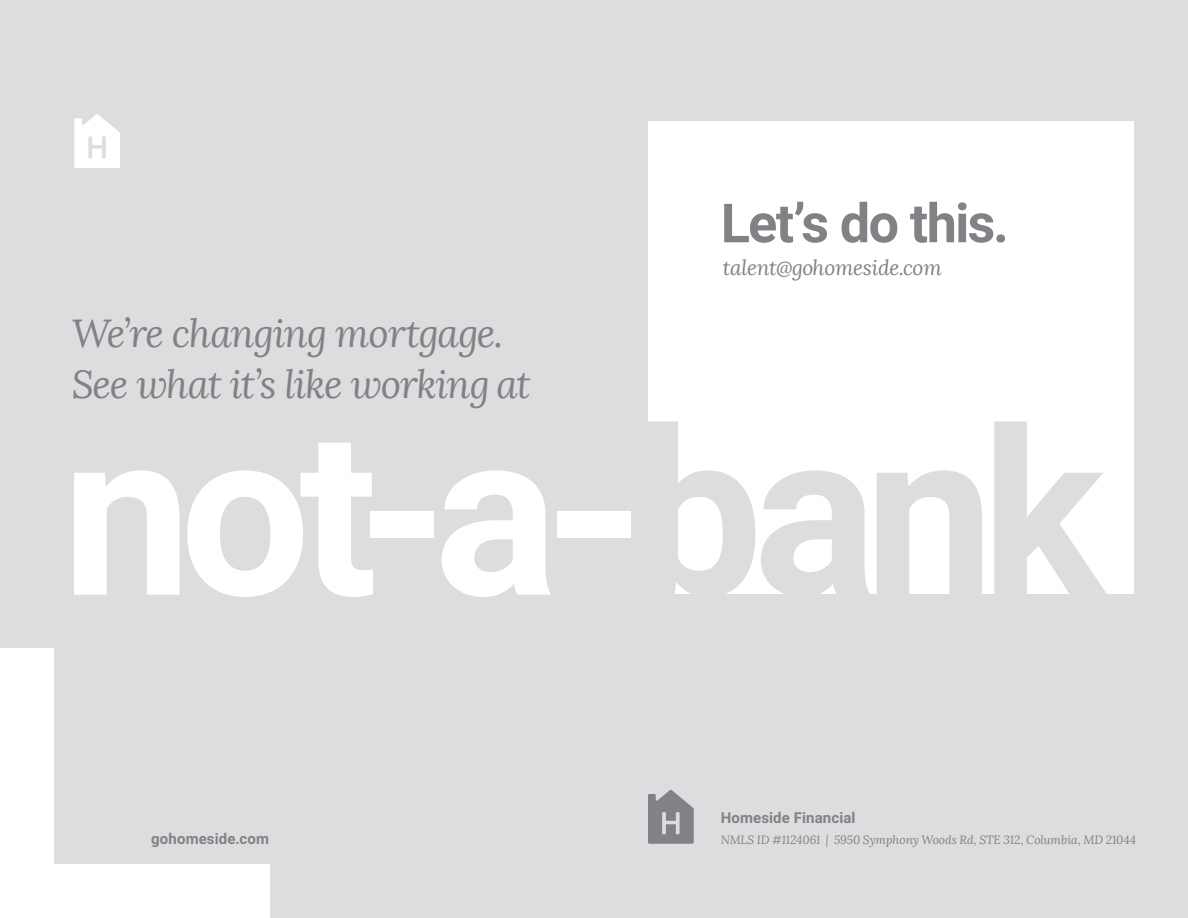
<style>
.page{position:relative;width:1188px;height:918px;background:#fff}
.page>*{position:absolute;margin:0;border:0;box-sizing:border-box;transform-origin:0 0}
.t1{font:700 231px "Roboto";letter-spacing:-.05em;color:#fff}
.t2{font:700 54px "Roboto";letter-spacing:-.03em;color:#808285}
.t3{font:italic 39px/51px "Lora";letter-spacing:-.035em;color:#808285}
.t4{font:italic 21px "Lora";letter-spacing:-.015em;color:#808285}
.t5{font:700 15px "Roboto";letter-spacing:.01em;color:#808285}
.t6{font:italic 12px "Lora";letter-spacing:-.005em;color:#808285}
.s1{color:#dcddde}
</style>
<div class="page">
<div style="left:0;top:0;width:594px;height:918px;background:#dcddde"></div>
<svg style="left:74px;top:114px;width:46px;height:54px"></svg>
<div style="left:0;top:649px;width:54px;height:269px;background:#fff"></div>
<div style="left:0;top:864px;width:269px;height:54px;background:#fff"></div>
<div style="left:594px;top:0;width:594px;height:918px;background:#dcddde"></div>
<svg style="left:648px;top:790px;width:46px;height:54px"></svg>
<div style="left:648px;top:122px;width:486px;height:472px;background:#fff"></div>
<h3 class="t3" style="left:72px;top:308px;width:460px">We’re changing mortgage.<br>See what it’s like working at</h3>
<h2 class="t2" style="left:721px;top:192px;width:290px">Let’s do this.</h2>
<h3 class="t4" style="left:723px;top:255px;width:220px">talent@gohomeside.com</h3>
<h1 class="t1" style="left:62px;top:380px;width:1044px">not-a-<span class="s1">bank</span></h1>
<p class="t5" style="left:151px;top:830px;width:120px">gohomeside.com</p>
<p class="t5" style="left:721px;top:809px;width:136px">Homeside Financial</p>
<p class="t6" style="left:721px;top:832px;width:417px">NMLS ID #1124061 | 5950 Symphony Woods Rd, STE 312, Columbia, MD 21044</p>
</div>
